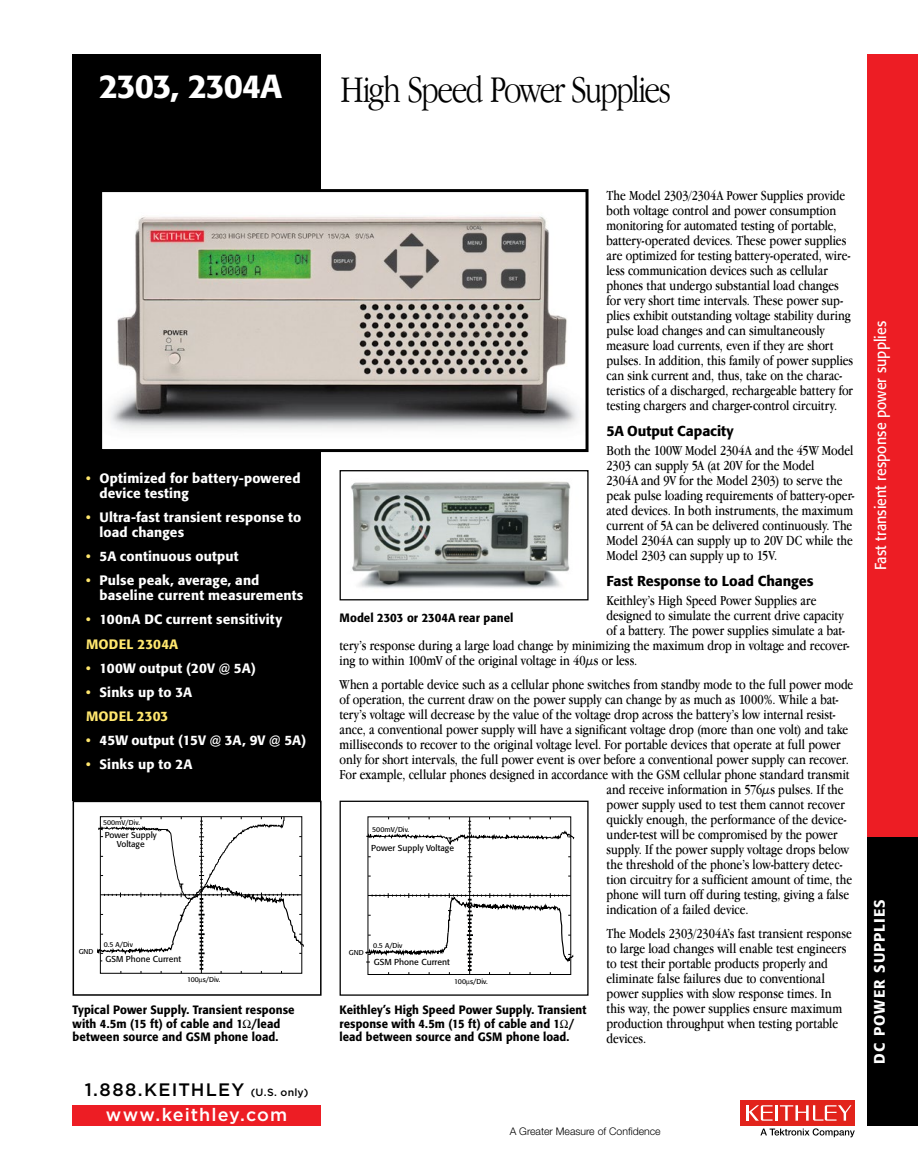
<style>
.page{position:relative;width:918px;height:1175px;background:#fff}
.page>*{position:absolute;margin:0;border:0;box-sizing:border-box;transform-origin:0 0}
.t1{font:300 condensed 39px "Garamond IT Cby BT";letter-spacing:-.05em;color:#000}
.t2{font:500 33px "Formata";letter-spacing:-.04em;color:#fff}
.t3{font:500 18px "Gotham";letter-spacing:.065em;color:#000}
.t4{font:500 18px "Gotham";letter-spacing:.06em;color:#fff}
.t5{font:15.75px "Formata";letter-spacing:.005em;color:#fff;scale:.9 1}
.t6{font:500 15px "Formata";letter-spacing:.07em;color:#fff}
.t7{font:condensed 14.25px/15px "Garamond IT Cby BT";color:#000}
.t8{font:500 14.25px "Formata";letter-spacing:-.005em;color:#000}
.t9{font:500 13.5px/15px "Formata";letter-spacing:.01em;color:#fff}
.t10{font:500 12px/13.5px "Formata";letter-spacing:.005em;color:#000;scale:.95 1}
.t11{font:500 12px/13.5px "Formata";letter-spacing:.005em;color:#000;scale:.94 1}
.t12{font:300 10.5px "Helvetica Neue";color:#000}
.t13{font:8.55px/8.6px "Formata";color:#000;text-align:center}
.t14{font:7.05px "Formata";color:#000}
.t15{font:6.9px "Formata";color:#000}
.s1{color:#ffe76e}
.s2{font-size:10.5px}
</style>
<div class="page">
<div style="left:867px;top:54px;width:51px;height:783px;background:#ed1d24"></div>
<div style="left:867px;top:837px;width:51px;height:288px;background:#000"></div>
<div style="left:72px;top:1104px;width:249px;height:21px;background:#ed1d24"></div>
<div style="left:741px;top:1100px;width:114px;height:25px;background:#e2231b"></div>
<hr style="left:775px;top:1105px;width:3px;height:15px;background:#fff">
<svg style="left:746px;top:1105px;width:27px;height:15px"></svg>
<svg style="left:780px;top:1105px;width:71px;height:15px"></svg>
<svg style="left:760px;top:1128px;width:95px;height:9px"></svg>
<div style="left:72px;top:54px;width:249px;height:746px;background:#000"></div>
<div style="left:73px;top:800px;width:249px;height:195px;border:2px solid #000"></div>
<svg style="left:365px;top:817px;width:210px;height:157px"></svg>
<div style="left:340px;top:800px;width:249px;height:195px;border:1px solid #000"></div>
<img style="left:351px;top:481px;width:220px;height:108px">
<div style="left:340px;top:470px;width:249px;height:130px;border:1px solid #000"></div>
<img style="left:103px;top:193px;width:476px;height:255px">
<div style="left:99px;top:189px;width:490px;height:263px;border:3px solid #000"></div>
<svg style="left:97px;top:816px;width:207px;height:158px"></svg>
<h2 class="t2" style="left:99px;top:66px;width:185px">2303, 2304A</h2>
<h1 class="t1" style="left:341px;top:68px;width:332px">High Speed Power Supplies</h1>
<p class="t7" style="left:607px;top:188px;width:248px">The Model 2303/2304A Power Supplies provide both voltage control and power consumption monitoring for automated testing of portable, battery-operated devices. These power supplies are optimized for testing battery-operated, wire&shy;less communication devices such as cellular phones that undergo substantial load changes for very short time intervals. These power sup&shy;plies exhibit outstanding voltage stability during pulse load changes and can simultaneously measure load currents, even if they are short pulses. In addition, this family of power supplies can sink current and, thus, take on the charac&shy;teristics of a discharged, rechargeable battery for testing chargers and charger-control circuitry.</p>
<p class="t8" style="left:607px;top:422px;width:129px">5AO utput Capacity</p>
<p class="t7" style="left:607px;top:443px;width:250px">Both the 100W Model 2304A and the 45W Model 2303 can supply 5A (at 20V for the Model<br>2304A and 9V for the Model 2303) to serve the peak pulse loading requirements of battery-oper&shy;ated devices. In both instruments, the maximum current of 5A can be delivered continuously. The Model 2304A can supply up to 20V DC while the Model 2303 can supply up to 15V.</p>
<p class="t8" style="left:607px;top:572px;width:209px">Fast Response to Load Changes</p>
<p class="t7" style="left:607px;top:593px;width:211px">Keithley’s High Speed Power Supplies are</p>
<p class="t7" style="left:607px;top:608px;width:239px">designed to simulate the current drive capacity</p>
<p class="t7" style="left:607px;top:623px;width:240px">of a battery. The power supplies simulate a bat-</p>
<p class="t7" style="left:340px;top:638px;width:512px">tery’s response during a large load change by minimizing the maximum drop in voltage and recover-</p>
<p class="t7" style="left:340px;top:653px;width:297px">ing to within 100mV of the original voltage in 40µs or less.</p>
<p class="t7" style="left:340px;top:677px;width:515px">When a portable device such as a cellular phone switches from standby mode to the full power mode</p>
<p class="t7" style="left:340px;top:692px;width:501px">of operation, the current draw on the power supply can change by as much as 1000%. While a bat-</p>
<p class="t7" style="left:340px;top:707px;width:498px">tery’s voltage will decrease by the value of the voltage drop across the battery’s low internal resist-</p>
<p class="t7" style="left:340px;top:722px;width:510px">ance, a conventional power supply will have a significant voltage drop (more than one volt) and take</p>
<p class="t7" style="left:340px;top:737px;width:502px">milliseconds to recover to the original voltage level. For portable devices that operate at full power</p>
<p class="t7" style="left:340px;top:752px;width:509px">only for short intervals, the full power event is over before a conventional power supply can recover.</p>
<p class="t7" style="left:340px;top:767px;width:511px">For example, cellular phones designed in accordance with the GSM cellular phone standard transmit</p>
<p class="t7" style="left:607px;top:782px;width:239px">and receive information in 576µs pulses. If the</p>
<p class="t7" style="left:607px;top:797px;width:240px">power supply used to test them cannot recover</p>
<p class="t7" style="left:607px;top:812px;width:242px">quickly enough, the performance of the device-</p>
<p class="t7" style="left:607px;top:827px;width:232px">under-test will be compromised by the power</p>
<p class="t7" style="left:607px;top:842px;width:244px">supply. If the power supply voltage drops below</p>
<p class="t7" style="left:607px;top:857px;width:238px">the threshold of the phone’s low-battery detec-</p>
<p class="t7" style="left:607px;top:872px;width:247px">tion circuitry for a sufficient amount of time, the</p>
<p class="t7" style="left:607px;top:887px;width:244px">phone will turn off during testing, giving a false</p>
<p class="t7" style="left:607px;top:902px;width:142px">indication of a failed device.</p>
<p class="t7" style="left:607px;top:926px;width:247px">The Models 2303/2304A’s fast transient response to large load changes will enable test engineers to test their portable products properly and eliminate false failures due to conventional power supplies with slow response times. In this way, the power supplies ensure maximum production throughput when testing portable devices.</p>
<p class="t9" style="left:100px;top:471px;width:203px;text-indent:-14px"><span class="s1">•</span> Optimized for battery-powered device testing</p>
<p class="t9" style="left:100px;top:510px;width:203px;text-indent:-14px"><span class="s1">•</span> Ultra-fast transient response to load changes</p>
<p class="t9" style="left:86px;top:549px;width:154px"><span class="s1">•</span> 5A continuous output</p>
<p class="t9" style="left:100px;top:573px;width:205px;text-indent:-14px"><span class="s1">•</span> Pulse peak, average, and baseline current measurements</p>
<p class="t9" style="left:86px;top:607px;width:198px;line-height:24px"><span class="s1">•</span> 100nA DC current sensitivity<br><span class="s1">MODEL 2304A</span></p>
<p class="t9" style="left:86px;top:660px;width:171px"><span class="s1">•</span> 100W output (20V @ 5A)</p>
<p class="t9" style="left:86px;top:679px;width:108px;line-height:24px"><span class="s1">•</span> Sinks up to 3A<br><span class="s1">MODEL 2303</span></p>
<p class="t9" style="left:86px;top:732px;width:222px"><span class="s1">•</span> 45W output (15V @ 3A, 9V @ 5A)</p>
<p class="t9" style="left:86px;top:756px;width:108px"><span class="s1">•</span> Sinks up to 2A</p>
<p class="t10" style="left:340px;top:610px;width:185px">Model 2303 or 2304A rear panel</p>
<p class="t15" style="left:103px;top:818px;width:38px">500mV/Div.</p>
<p class="t14" style="left:372px;top:825px;width:38px">500mV/Div.</p>
<p class="t13" style="left:105px;top:831px;width:53px">Power Supply<br>Voltage</p>
<p class="t13" style="left:371px;top:844px;width:84px">Power Supply Voltage</p>
<p class="t15" style="left:104px;top:940px;width:31px">0.5 A/Div</p>
<p class="t14" style="left:373px;top:941px;width:31px">0.5 A/Div</p>
<p class="t15" style="left:79px;top:947px;width:16px">GND</p>
<p class="t14" style="left:349px;top:947px;width:16px">GND</p>
<p class="t13" style="left:106px;top:954px;width:77px">GSM Phone Current</p>
<p class="t13" style="left:374px;top:958px;width:77px">GSM Phone Current</p>
<p class="t15" style="left:187px;top:975px;width:35px">100 s/Div.</p>
<p class="t14" style="left:454px;top:976px;width:35px">100 s/Div.</p>
<p class="t10" style="left:73px;top:1003px;width:235px">Typical Power Supply. Transient response with 4.5m (15 ft) of cable and 1 /lead between source and GSM phone load.</p>
<p class="t11" style="left:340px;top:1003px;width:264px">Keithley’s High Speed Power Supply. Transient response with 4.5m (15 ft) of cable and 1 / lead between source and GSM phone load.</p>
<p class="t3" style="left:85px;top:1079px;width:225px">1.888.KEITHLEY <span class="s2">(U.S. only)</span></p>
<p class="t4" style="left:106px;top:1104px;width:183px">www.keithley.com</p>
<p class="t12" style="left:510px;top:1125px;width:152px">A Greater Measure of Confidence</p>
<p class="t5" style="left:871px;top:570px;width:278px;rotate:-90deg">Fast transient response power supplies</p>
<p class="t6" style="left:870px;top:1063px;width:166px;rotate:-90deg">DC POWER SUPPLIES</p>
</div>
